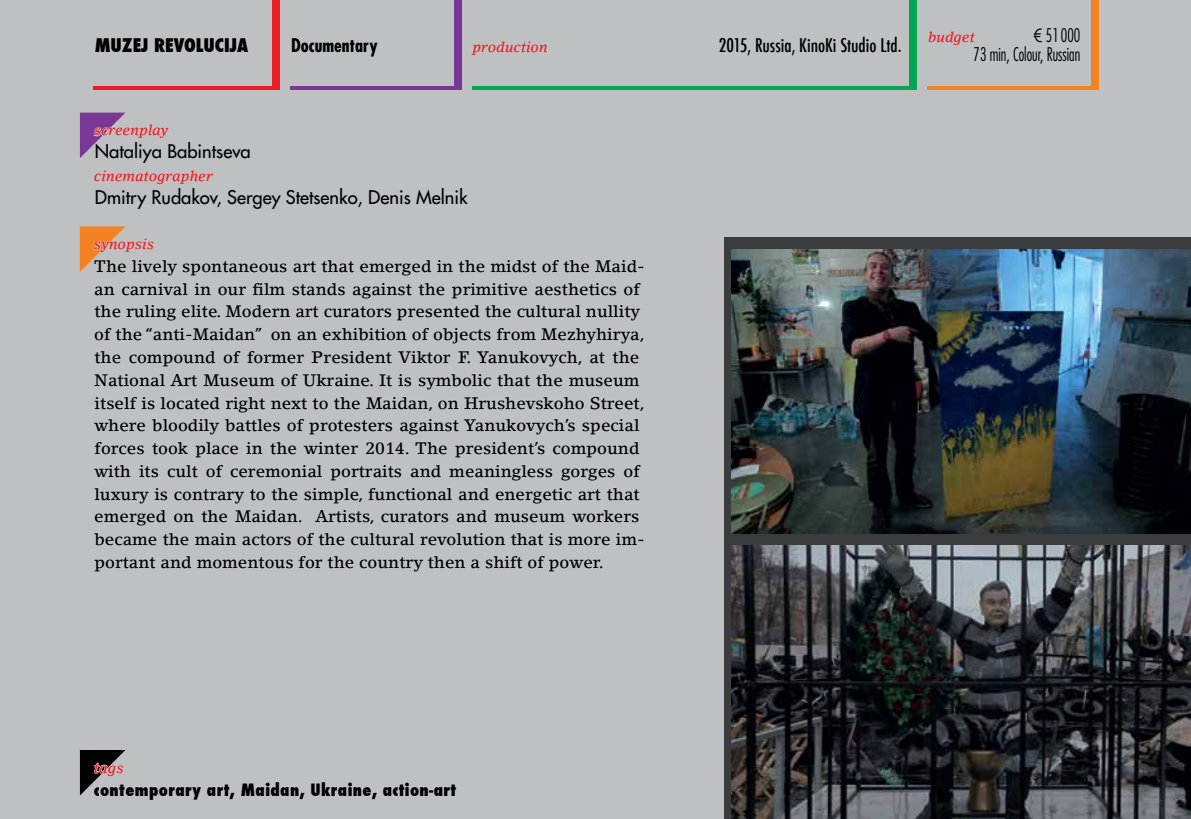
<style>
.page{position:relative;width:1191px;height:819px;background:#bfc0c1}
.page>*{position:absolute;margin:0;border:0;box-sizing:border-box;transform-origin:0 0}
.t1{font:18.38px "Futura";color:#000}
.t2{font:500 condensed 18.38px "Futura";color:#000}
.t3{font:300 condensed 18.38px/18.2px "Futura";color:#000;text-align:right;scale:.85 1}
.t4{font:800 condensed 18.38px "Futura";color:#000}
.t5{font:700 condensed 18.38px "Futura";color:#000}
.t6{font:500 16.62px/22.8px "Lino Letter LT";color:#000}
.t7{font:800 condensed 16.62px "Futura";letter-spacing:.025em;color:#000}
.t8{font:italic 500 14.35px "Lino Letter LT";color:#ed1d24}
.s1{font-family:"Century Gothic";font-weight:400;font-stretch:normal}
</style>
<div class="page">
<div style="left:724px;top:238px;width:467px;height:581px;background:#3a3c3e"></div>
<div style="left:272px;top:0;width:7px;height:90px;background:#ed1d24"></div>
<div style="left:454px;top:0;width:7px;height:90px;background:#7a3795"></div>
<div style="left:909px;top:0;width:7px;height:90px;background:#00a651"></div>
<div style="left:1091px;top:0;width:7px;height:90px;background:#f58220"></div>
<hr style="left:94px;top:86px;width:182px;height:4px;background:#ed1d24">
<hr style="left:290px;top:86px;width:168px;height:4px;background:#7a3795">
<hr style="left:472px;top:86px;width:441px;height:4px;background:#00a651">
<hr style="left:927px;top:86px;width:168px;height:4px;background:#f58220">
<svg style="left:79px;top:112px;width:47px;height:160px"></svg>
<svg style="left:79px;top:750px;width:47px;height:46px"></svg>
<img style="left:731px;top:545px;width:460px;height:274px">
<img style="left:731px;top:249px;width:460px;height:284px">
<p class="t4" style="left:95px;top:33px;width:155px">MUZEJ REVOLUCIJA</p>
<p class="t5" style="left:291px;top:33px;width:88px">Documentary</p>
<p class="t8" style="left:472px;top:38px;width:77px">production</p>
<p class="t2" style="left:719px;top:33px;width:184px">2015, Russia, KinoKi Studio Ltd.</p>
<p class="t8" style="left:928px;top:29px;width:48px">budget</p>
<p class="t3" style="left:973px;top:26px;width:127px"><span class="s1">€</span> 51 000<br>73 min, Colour, Russian</p>
<p class="t8" style="left:94px;top:122px;width:76px">screenplay</p>
<p class="t1" style="left:95px;top:140px;width:157px">Nataliya Babintseva</p>
<p class="t8" style="left:94px;top:167px;width:120px">cinematographer</p>
<p class="t1" style="left:95px;top:185px;width:374px">Dmitry Rudakov, Sergey Stetsenko, Denis Melnik</p>
<p class="t8" style="left:94px;top:235px;width:62px">synopsis</p>
<p class="t6" style="left:94px;top:255px;width:552px">The lively spontaneous art that emerged in the midst of the Maid&shy;an carnival in our film stands against the primitive aesthetics of the ruling elite. Modern art curators presented the cultural nullity of the “anti-Maidan” on an exhibition of objects from Mezhyhirya, the compound of former President Viktor F. Yanukovych, at the National Art Museum of Ukraine. It is symbolic that the museum itself is located right next to the Maidan, on Hrushevskoho Street, where bloodily battles of protesters against Yanukovych’s special forces took place in the winter 2014. The president’s compound with its cult of ceremonial portraits and meaningless gorges of luxury is contrary to the simple, functional and energetic art that emerged on the Maidan. Artists, curators and museum workers became the main actors of the cultural revolution that is more im&shy;portant and momentous for the country then a shift of power.</p>
<p class="t8" style="left:94px;top:759px;width:32px">tags</p>
<p class="t7" style="left:94px;top:778px;width:364px">contemporary art, Maidan, Ukraine, action-art</p>
</div>
